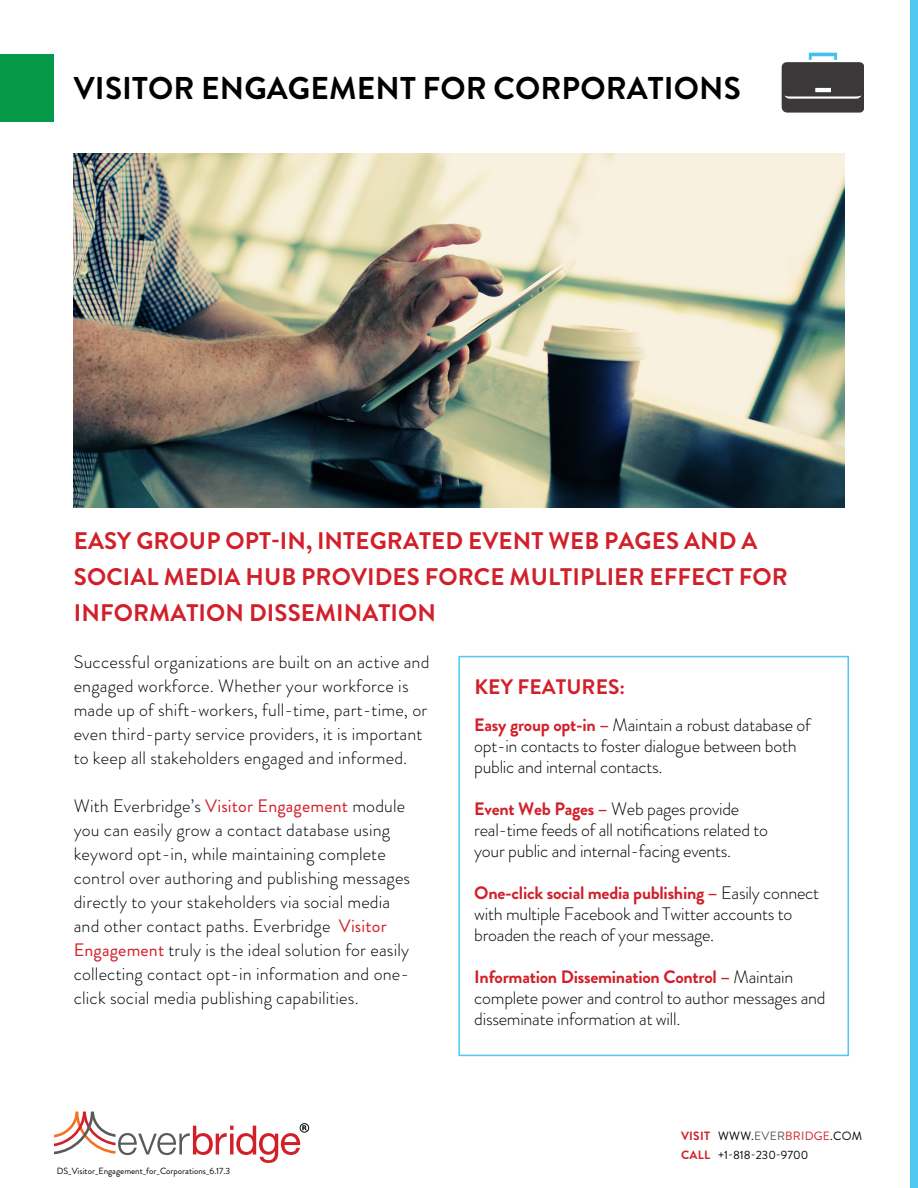
<style>
.page{position:relative;width:918px;height:1188px;background:#fff}
.page>*{position:absolute;margin:0;border:0;box-sizing:border-box;transform-origin:0 0}
.t1{font:700 31.5px "Brandon Grotesque";letter-spacing:.005em;color:#000101}
.t2{font:700 24px/36px "Brandon Grotesque";letter-spacing:.005em;color:#d1202a}
.t3{font:700 21px "Brandon Grotesque";letter-spacing:.005em;color:#d1202a}
.t4{font:300 18px/24px "Brandon Grotesque";letter-spacing:.01em;color:#000101}
.t5{font:300 18px/21px "Brandon Grotesque";letter-spacing:-.015em;color:#000101}
.t6{font:12px/18.9px "Brandon Grotesque";letter-spacing:.02em;color:#000101}
.t7{font:9px "Brandon Grotesque";color:#000}
.s1{font-weight:400;color:#d1202a}
.s2{font-weight:700;color:#d1202a}
.s3{color:#585959}
.s4{color:#d1202a}
</style>
<div class="page">
<div style="left:0;top:54px;width:54px;height:67px;background:#069948"></div>
<div style="left:910px;top:0;width:8px;height:1188px;background:#4fc9f1"></div>
<svg style="left:54px;top:1112px;width:255px;height:51px"></svg>
<img style="left:74px;top:154px;width:770px;height:353px">
<div style="left:458px;top:656px;width:391px;height:400px;border:2px solid #4fc9f1"></div>
<svg style="left:782px;top:53px;width:82px;height:59px"></svg>
<h1 class="t1" style="left:74px;top:66px;width:668px">VISITOR ENGAGEMENT FOR CORPORATIONS</h1>
<h2 class="t2" style="left:74px;top:523px;width:716px">EASY GROUP OPT-IN, INTEGRATED EVENT WEB PAGES AND A<br>SOCIAL MEDIA HUB PROVIDES FORCE MULTIPLIER EFFECT FOR<br>INFORMATION DISSEMINATION</h2>
<p class="t4" style="left:74px;top:650px;width:357px">Successful organizations are built on an active and engaged workforce. Whether your workforce is made up of shift-workers, full-time, part-time, or even third-party service providers, it is important to keep all stakeholders engaged and informed.</p>
<p class="t4" style="left:74px;top:794px;width:338px">With Everbridge’s <span class="s1">Visitor Engagement</span> module you can easily grow a contact database using keyword opt-in, while maintaining complete control over authoring and publishing messages directly to your stakeholders via social media and other contact paths. Everbridge <span class="s1">Visitor Engagement</span> truly is the ideal solution for easily collecting contact opt-in information and one&shy;click social media publishing capabilities.</p>
<p class="t7" style="left:57px;top:1164px;width:175px">DS_Visitor_Engagement_for_Corporations_6.17.3</p>
<p class="t3" style="left:474px;top:672px;width:152px">KEY FEATURES:</p>
<p class="t5" style="left:474px;top:714px;width:338px"><span class="s2">Easy group opt-in –</span> Maintain a robust database of opt-in contacts to foster dialogue between both public and internal contacts.</p>
<p class="t5" style="left:474px;top:798px;width:295px"><span class="s2">Event Web Pages –</span> Web pages provide real-time feeds of all notifications related to your public and internal-facing events.</p>
<p class="t5" style="left:474px;top:882px;width:346px"><span class="s2">One-click social media publishing –</span> Easily connect with multiple Facebook and Twitter accounts to broaden the reach of your message.</p>
<p class="t5" style="left:474px;top:966px;width:353px"><span class="s2">Information Dissemination Control –</span> Maintain complete power and control to author messages and disseminate information at will.</p>
<p class="t6" style="left:681px;top:1127px;width:183px"><span class="s2">VISIT</span> WWW.<span class="s3">EVER</span><span class="s4">BRIDGE</span>.COM<br><span class="s2">CALL</span> +1-818-230-9700</p>
</div>
